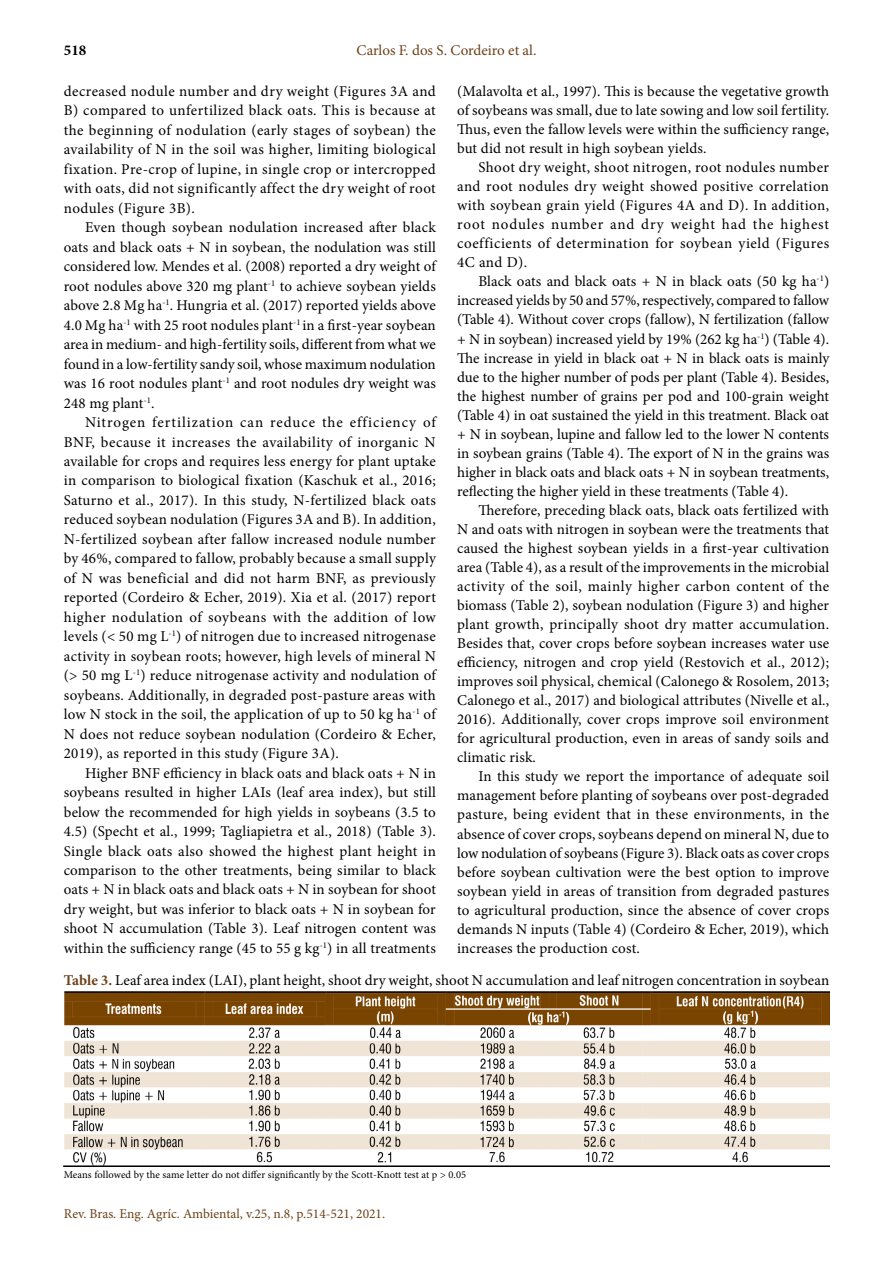
<style>
.page{position:relative;width:893px;height:1263px;background:#fff}
.page>*{position:absolute;margin:0;border:0;box-sizing:border-box;transform-origin:0 0}
.t1{font:15px/19.5px "Minion Pro";letter-spacing:.01em;color:#000;text-align:justify}
.t2{font:15px "Minion Pro";color:#6c4119}
.t3{font:700 15px "Minion Pro";color:#000}
.t4{font:13.5px "Minion Pro";color:#6c4119}
.t5{font:10.5px "Minion Pro";letter-spacing:.005em;color:#000}
.s1{font-weight:700;color:#6c4119}
</style>
<div class="page">
<img style="left:64px;top:991px;width:765px;height:175px">
<p class="t3" style="left:64px;top:40px;width:24px">518</p>
<p class="t2" style="left:357px;top:40px;width:181px">Carlos F. dos S. Cordeiro et al.</p>
<p class="t1" style="left:64px;top:81px;width:374px">decreased nodule number and dry weight (Figures 3A and B) compared to unfertilized black oats. This is because at the beginning of nodulation (early stages of soybean) the availability of N in the soil was higher, limiting biological fixation. Pre-crop of lupine, in single crop or intercropped with oats, did not significantly affect the dry weight of root nodules (Figure 3B).</p>
<p class="t1" style="left:64px;top:218px;width:374px;text-indent:21px">Even though soybean nodulation increased after black oats and black oats + N in soybean, the nodulation was still considered low. Mendes et al. (2008) reported a dry weight of root nodules above 320 mg plant<sup>-1</sup> to achieve soybean yields above 2.8 Mg ha<sup>-1</sup>. Hungria et al. (2017) reported yields above 4.0 Mg ha<sup>-1</sup> with 25 root nodules plant<sup>-1</sup> in a first-year soybean area in medium- and high-fertility soils, different from what we found in a low-fertility sandy soil, whose maximum nodulation was 16 root nodules plant<sup>-1</sup> and root nodules dry weight was 248 mg plant<sup>-1</sup>.</p>
<p class="t1" style="left:64px;top:413px;width:374px;text-indent:21px">Nitrogen fertilization can reduce the efficiency of BNF, because it increases the availability of inorganic N available for crops and requires less energy for plant uptake in comparison to biological fixation (Kaschuk et al., 2016; Saturno et al., 2017). In this study, N-fertilized black oats reduced soybean nodulation (Figures 3A and B). In addition, N-fertilized soybean after fallow increased nodule number by 46%, compared to fallow, probably because a small supply of N was beneficial and did not harm BNF, as previously reported (Cordeiro &amp; Echer, 2019). Xia et al. (2017) report higher nodulation of soybeans with the addition of low levels (&lt; 50 mg L<sup>-1</sup>) of nitrogen due to increased nitrogenase activity in soybean roots; however, high levels of mineral N (&gt; 50 mg L<sup>-1</sup>) reduce nitrogenase activity and nodulation of soybeans. Additionally, in degraded post-pasture areas with low N stock in the soil, the application of up to 50 kg ha<sup>-1</sup> of N does not reduce soybean nodulation (Cordeiro &amp; Echer, 2019), as reported in this study (Figure 3A).</p>
<p class="t1" style="left:64px;top:763px;width:374px;text-indent:21px">Higher BNF efficiency in black oats and black oats + N in soybeans resulted in higher LAIs (leaf area index), but still below the recommended for high yields in soybeans (3.5 to 4.5) (Specht et al., 1999; Tagliapietra et al., 2018) (Table 3).<br>Single black oats also showed the highest plant height in comparison to the other treatments, being similar to black oats + N in black oats and black oats + N in soybean for shoot dry weight, but was inferior to black oats + N in soybean for shoot N accumulation (Table 3). Leaf nitrogen content was within the sufficiency range (45 to 55 g kg<sup>-1</sup>) in all treatments</p>
<p class="t1" style="left:457px;top:82px;width:374px;line-height:19px">(Malavolta et al., 1997). This is because the vegetative growth of soybeans was small, due to late sowing and low soil fertility.<br>Thus, even the fallow levels were within the sufficiency range, but did not result in high soybean yields.</p>
<p class="t1" style="left:457px;top:158px;width:374px;line-height:19px;text-indent:21px">Shoot dry weight, shoot nitrogen, root nodules number and root nodules dry weight showed positive correlation with soybean grain yield (Figures 4A and D). In addition, root nodules number and dry weight had the highest coefficients of determination for soybean yield (Figures 4C and D).</p>
<p class="t1" style="left:457px;top:272px;width:374px;line-height:19px;text-indent:21px">Black oats and black oats + N in black oats (50 kg ha<sup>-1</sup>) increased yields by 50 and 57%, respectively, compared to fallow (Table 4). Without cover crops (fallow), N fertilization (fallow + N in soybean) increased yield by 19% (262 kg ha<sup>-1</sup>) (Table 4).<br>The increase in yield in black oat + N in black oats is mainly due to the higher number of pods per plant (Table 4). Besides, the highest number of grains per pod and 100-grain weight (Table 4) in oat sustained the yield in this treatment. Black oat + N in soybean, lupine and fallow led to the lower N contents in soybean grains (Table 4). The export of N in the grains was higher in black oats and black oats + N in soybean treatments, reflecting the higher yield in these treatments (Table 4).</p>
<p class="t1" style="left:457px;top:501px;width:374px;line-height:19px;text-indent:21px">Therefore, preceding black oats, black oats fertilized with N and oats with nitrogen in soybean were the treatments that caused the highest soybean yields in a first-year cultivation area (Table 4), as a result of the improvements in the microbial activity of the soil, mainly higher carbon content of the biomass (Table 2), soybean nodulation (Figure 3) and higher plant growth, principally shoot dry matter accumulation.<br>Besides that, cover crops before soybean increases water use efficiency, nitrogen and crop yield (Restovich et al., 2012); improves soil physical, chemical (Calonego &amp; Rosolem, 2013; Calonego et al., 2017) and biological attributes (Nivelle et al., 2016). Additionally, cover crops improve soil environment for agricultural production, even in areas of sandy soils and climatic risk.</p>
<p class="t1" style="left:457px;top:767px;width:374px;line-height:19px;text-indent:21px">In this study we report the importance of adequate soil management before planting of soybeans over post-degraded pasture, being evident that in these environments, in the absence of cover crops, soybeans depend on mineral N, due to low nodulation of soybeans (Figure 3). Black oats as cover crops before soybean cultivation were the best option to improve soybean yield in areas of transition from degraded pastures to agricultural production, since the absence of cover crops demands N inputs (Table 4) (Cordeiro &amp; Echer, 2019), which increases the production cost.</p>
<p class="t1" style="left:64px;top:971px;width:767px"><span class="s1">Table 3.</span> Leaf area index (LAI), plant height, shoot dry weight, shoot N accumulation and leaf nitrogen concentration in soybean</p>
<p class="t5" style="left:64px;top:1167px;width:404px">Means followed by the same letter do not differ significantly by the Scott-Knott test at p &gt; 0.05</p>
<p class="t4" style="left:64px;top:1204px;width:323px">Rev. Bras. Eng. Agríc. Ambiental, v.25, n.8, p.514-521, 2021.</p>
</div>
